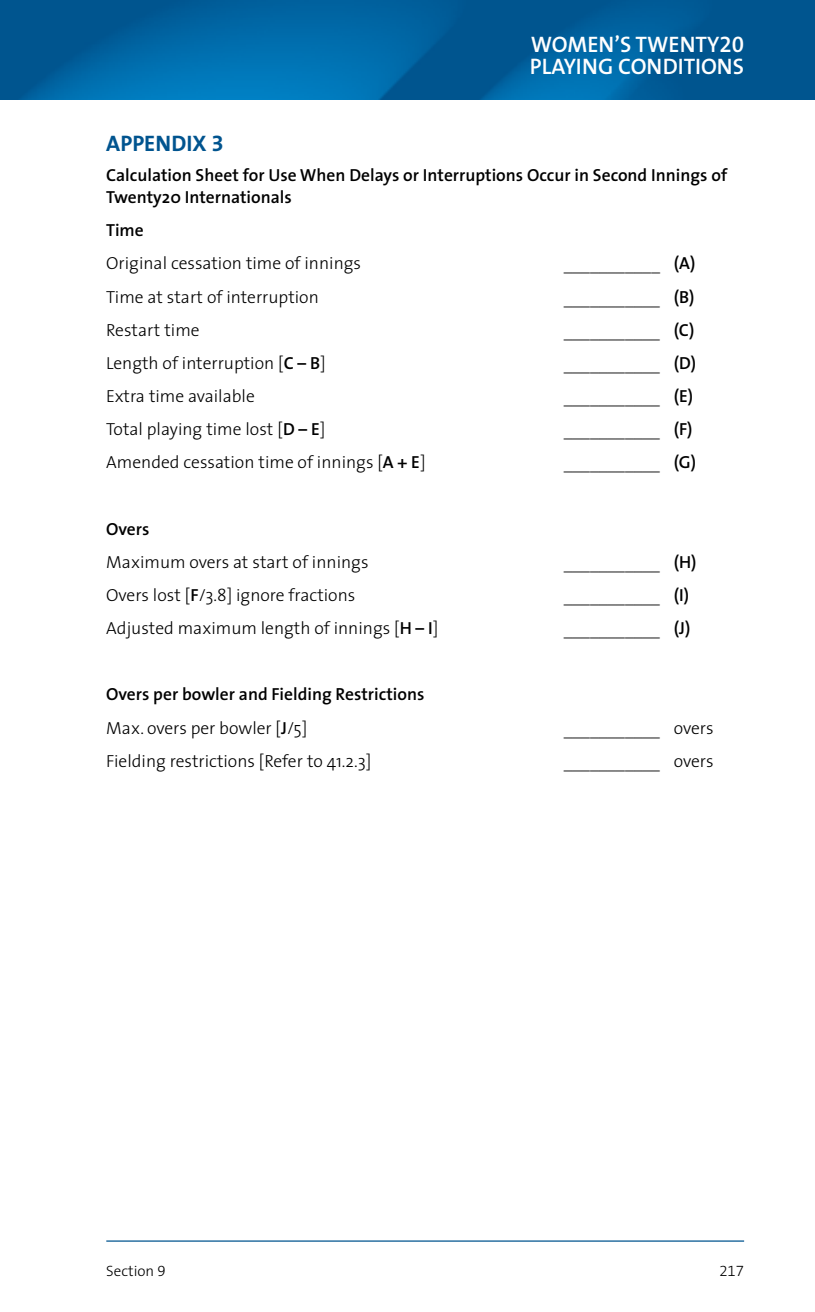
<style>
.page{position:relative;width:815px;height:1312px;background:#fff}
.page>*{position:absolute;margin:0;border:0;box-sizing:border-box;transform-origin:0 0}
.t1{font:600 22.5px/22.5px "The Sans";color:#fff}
.t2{font:700 22.5px "The Sans";color:#00548f}
.t3{font:300 17.5px "The Sans";color:#000}
.t4{font:600 17.5px/22.5px "The Sans";color:#000}
.t5{font:300 15px "The Sans";color:#000}
.t6{font:15px "The Sans Light Expert";color:#000}
.s1{font-family:"The Sans Semi Bold Expert";font-weight:400}
.s2{font-family:"The Sans Bold Expert";font-weight:400}
.s3{font-weight:600}
.s4{font-weight:300}
.s5{font-family:"The Sans Light Expert";font-weight:400}
</style>
<div class="page">
<img style="left:0;top:0;width:815px;height:99px">
<hr style="left:106px;top:1240px;width:638px;height:1px;background:#00548f">
<p class="t1" style="left:530px;top:32px;width:216px">women’s twenty<span class="s1">20<br></span>PLAYING CONDITIONS</p>
<p class="t2" style="left:106px;top:124px;width:119px">APPENDIX <span class="s2">3</span></p>
<p class="t4" style="left:106px;top:163px;width:622px">Calculation Sheet for Use When Delays or Interruptions Occur in Second Innings of<br>Twenty20 Internationals</p>
<p class="t4" style="left:106px;top:218px;width:39px">Time</p>
<p class="t3" style="left:106px;top:249px;width:256px">Original cessation time of innings</p>
<p class="t3" style="left:564px;top:249px;width:133px">___________ <span class="s3">(A)</span></p>
<p class="t3" style="left:106px;top:282px;width:214px">Time at start of interruption</p>
<p class="t3" style="left:564px;top:282px;width:132px">___________ <span class="s3">(B)</span></p>
<p class="t3" style="left:106px;top:315px;width:95px">Restart time</p>
<p class="t3" style="left:564px;top:315px;width:132px">___________ <span class="s3">(C)</span></p>
<p class="t3" style="left:106px;top:348px;width:221px">Length of interruption [<span class="s3">C – B</span>]</p>
<p class="t3" style="left:564px;top:348px;width:134px">___________ <span class="s3">(D)</span></p>
<p class="t3" style="left:106px;top:381px;width:150px">Extra time available</p>
<p class="t3" style="left:564px;top:381px;width:131px">___________ <span class="s3">(E )</span></p>
<p class="t3" style="left:106px;top:415px;width:221px">Total playing time lost [<span class="s3">D – E</span>]</p>
<p class="t3" style="left:564px;top:415px;width:130px">___________ <span class="s3">(F)</span></p>
<p class="t3" style="left:106px;top:448px;width:321px">Amended cessation time of innings [<span class="s3">A + E</span>]</p>
<p class="t3" style="left:564px;top:448px;width:134px">___________ <span class="s3">(G)</span></p>
<p class="t4" style="left:106px;top:517px;width:45px">Overs</p>
<p class="t3" style="left:106px;top:547px;width:264px">Maximum overs at start of innings</p>
<p class="t3" style="left:564px;top:547px;width:134px">___________ <span class="s3">(H)</span></p>
<p class="t3" style="left:106px;top:580px;width:251px">Overs lost [<span class="s3">F</span>/3.8] ignore fractions</p>
<p class="t3" style="left:564px;top:580px;width:127px">___________ <span class="s3">(I)</span></p>
<p class="t3" style="left:106px;top:613px;width:334px">Adjusted maximum length of innings [<span class="s3">H – I</span>]</p>
<p class="t3" style="left:564px;top:613px;width:128px">___________ <span class="s3">(J)</span></p>
<p class="t4" style="left:106px;top:677px;width:320px;line-height:33.2px">Overs per bowler and Fielding Restrictions<br><span class="s4">Max. overs per bowler [</span>J<span class="s4">/5]</span></p>
<p class="t3" style="left:564px;top:713px;width:151px">___________ overs</p>
<p class="t3" style="left:106px;top:746px;width:267px">Fielding restrictions [Refer to 41.2.3]</p>
<p class="t3" style="left:564px;top:746px;width:151px">___________ overs</p>
<p class="t5" style="left:106px;top:1258px;width:61px">Section <span class="s5">9</span></p>
<p class="t6" style="left:719px;top:1258px;width:26px">217</p>
</div>
